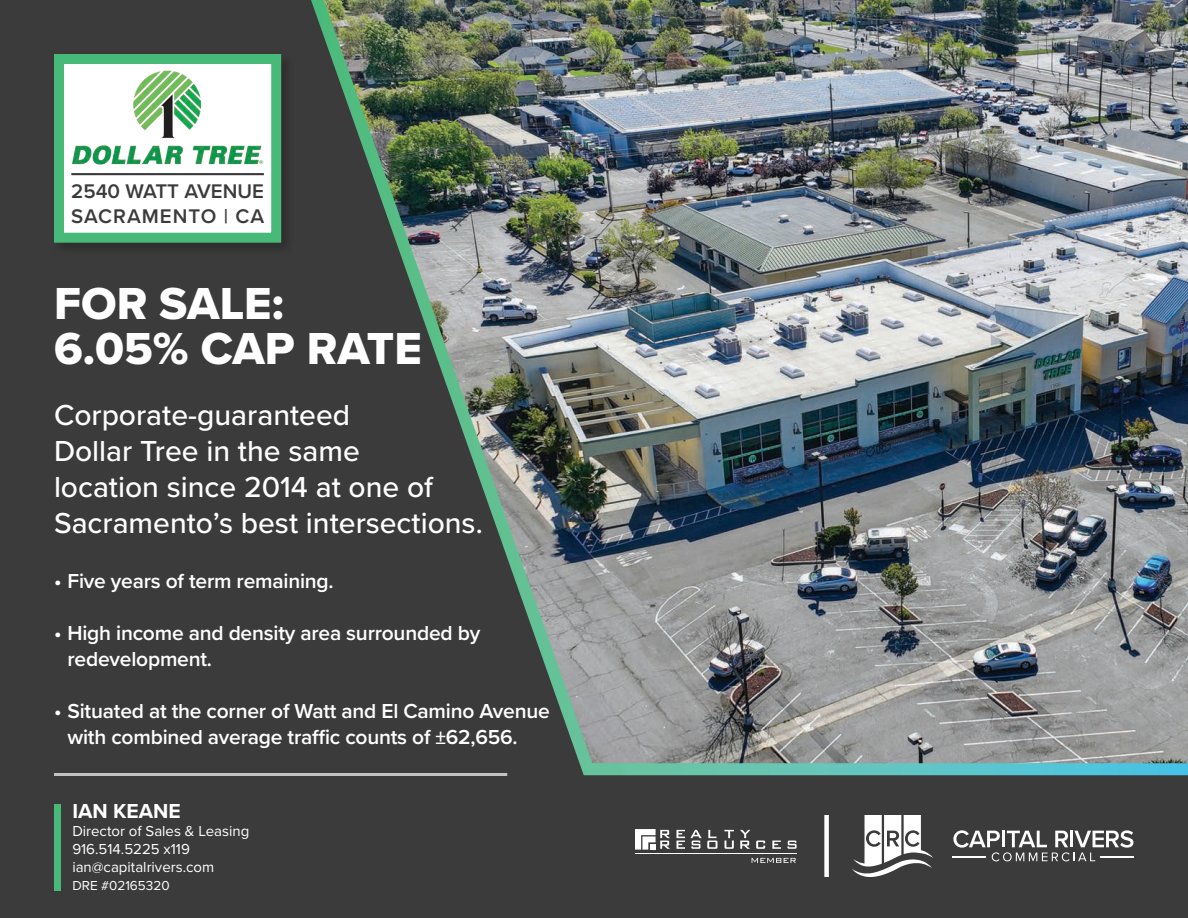
<style>
.page{position:relative;width:1188px;height:918px;background:#fff}
.page>*{position:absolute;margin:0;border:0;box-sizing:border-box;transform-origin:0 0}
.t1{font:46.5px "Proxima Nova Extrabld";color:#fff}
.t2{font:500 30px/36px "Proxima Nova";color:#fff}
.t3{font:600 21px/25.5px "Proxima Nova";letter-spacing:-.01em;color:#fff}
.t4{font:700 21px "Proxima Nova";color:#fff}
.t5{font:600 20.4px "Proxima Nova";color:#3b3b3b}
.t6{font:600 20.4px "Proxima Nova";letter-spacing:.05em;color:#3b3b3b}
.t7{font:15px "Proxima Nova";color:#fff}
.t8{font:13.5px "Proxima Nova";color:#fff}
</style>
<div class="page">
<div style="left:0;top:771px;width:1188px;height:147px;background:#3b3b3b"></div>
<div style="left:0;top:0;width:294px;height:771px;background:#3b3b3b"></div>
<img style="left:294px;top:0;width:894px;height:776px">
<hr style="left:54px;top:773px;width:453px;height:3px;background:#fff">
<svg style="left:756px;top:841px;width:9px;height:8px"></svg>
<svg style="left:772px;top:841px;width:9px;height:8px"></svg>
<svg style="left:787px;top:841px;width:10px;height:8px"></svg>
<svg style="left:635px;top:829px;width:35px;height:21px"></svg>
<svg style="left:676px;top:830px;width:41px;height:19px"></svg>
<svg style="left:724px;top:830px;width:10px;height:19px"></svg>
<svg style="left:740px;top:830px;width:10px;height:19px"></svg>
<hr style="left:635px;top:853px;width:162px;height:1px;background:#fff">
<svg style="left:752px;top:858px;width:44px;height:5px"></svg>
<svg style="left:953px;top:830px;width:180px;height:31px"></svg>
<hr style="left:1101px;top:856px;width:33px;height:2px;background:#fff">
<svg style="left:852px;top:815px;width:81px;height:62px"></svg>
<div style="left:824px;top:815px;width:5px;height:62px;background:#fff"></div>
<div style="left:53px;top:53px;width:242px;height:204px;background:#353535"></div>
<div style="left:59px;top:59px;width:217px;height:179px;background:#fff"></div>
<img style="left:72px;top:70px;width:191px;height:95px">
<div style="left:54px;top:54px;width:227px;height:189px;border:10px solid #47b978"></div>
<hr style="left:71px;top:173px;width:193px;height:2px;background:#3b3b3b">
<div style="left:54px;top:804px;width:7px;height:87px;background:#47b978"></div>
<p class="t5" style="left:71px;top:176px;width:194px">2540 WATT AVENUE</p>
<p class="t6" style="left:71px;top:201px;width:195px">SACRAMENTO | CA</p>
<p class="t1" style="left:54px;top:269px;width:231px">FOR SALE:</p>
<p class="t1" style="left:54px;top:314px;width:369px">6.05% CAP RATE</p>
<p class="t2" style="left:54px;top:396px;width:298px">Corporate-guaranteed</p>
<p class="t2" style="left:54px;top:432px;width:430px">Dollar Tree in the same<br>location since 2014 at one of<br>Sacramento’s best intersections.</p>
<p class="t3" style="left:54px;top:567px;width:281px">• Five years of term remaining.</p>
<p class="t3" style="left:68px;top:620px;width:414px;text-indent:-14px">• High income and density area surrounded by redevelopment.</p>
<p class="t3" style="left:68px;top:698px;width:484px;text-indent:-14px">• Situated at the corner of Watt and El Camino Avenue with combined average traffic counts of ±62,656.</p>
<p class="t4" style="left:72px;top:796px;width:110px">IAN KEANE</p>
<p class="t7" style="left:72px;top:820px;width:178px">Director of Sales &amp; Leasing</p>
<p class="t7" style="left:72px;top:838px;width:119px">916.514.5225 x119</p>
<p class="t7" style="left:72px;top:856px;width:143px">ian@capitalrivers.com</p>
<p class="t8" style="left:72px;top:876px;width:99px">DRE #02165320</p>
</div>
